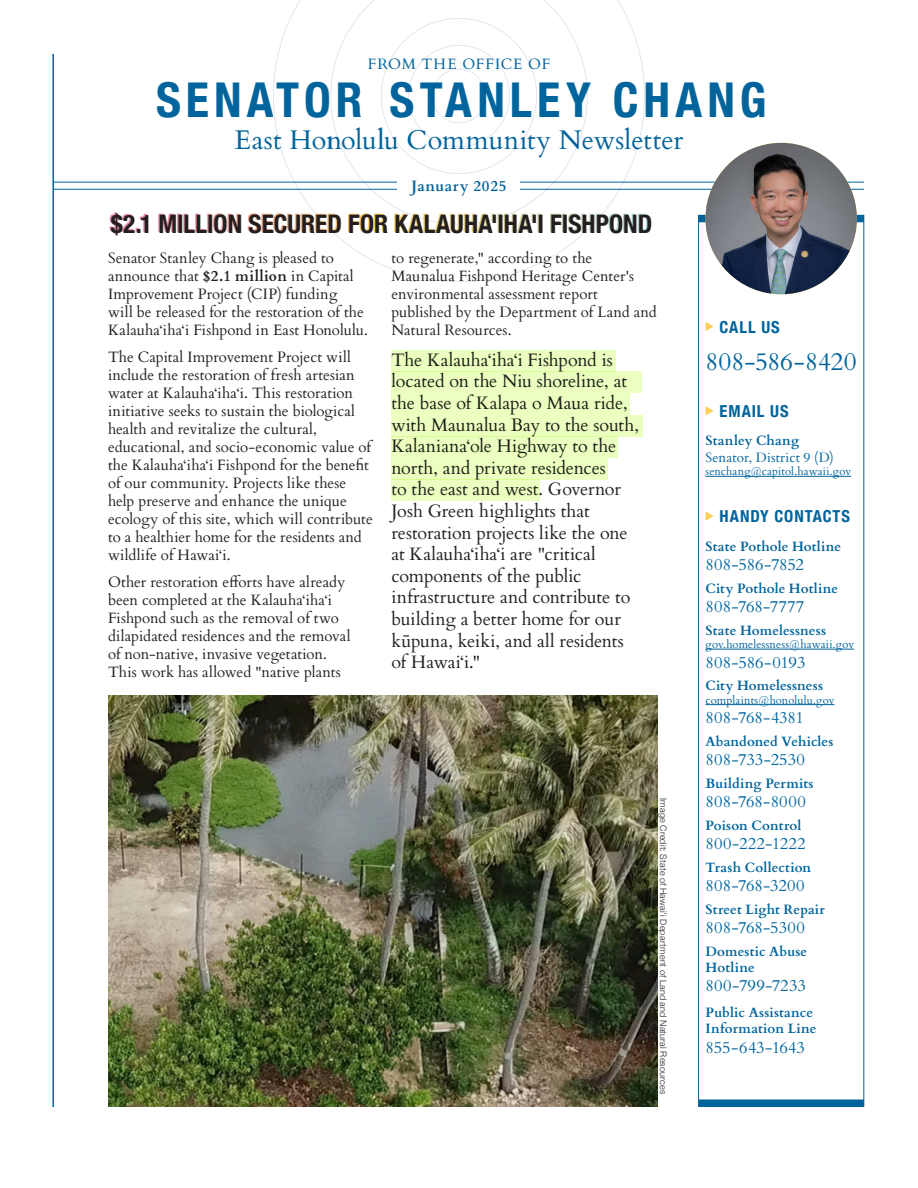
<style>
.page{position:relative;width:918px;height:1188px;background:#fff}
.page>*{position:absolute;margin:0;border:0;box-sizing:border-box;transform-origin:0 0}
.t1{font:700 condensed 48px "Helvetica Neue";letter-spacing:.105em;color:#01649c}
.t2{font:27px "Cardo";color:#01649c}
.t3{font:700 condensed 25.5px "Helvetica Neue";color:#231f20}
.t4{font:25.2px "Cardo";letter-spacing:-.005em;color:#01649c}
.t5{font:18px/21.6px "Cardo";letter-spacing:-.005em;color:#231f20}
.t6{font:16.5px "Cardo";letter-spacing:.01em;color:#01649c}
.t7{font:700 condensed 16.5px "Helvetica Neue";letter-spacing:.055em;color:#01649c}
.t8{font:16.5px "Cardo";letter-spacing:-.01em;color:#01649c}
.t9{font:16.5px "Cardo";letter-spacing:-.015em;color:#01649c}
.t10{font:15px/18px "Cardo";color:#231f20}
.t11{font:15px "Cardo";letter-spacing:.06em;color:#01649c}
.t12{font:700 15px "Cardo";letter-spacing:.04em;color:#01649c}
.t13{font:700 13.5px/16.2px "Cardo";letter-spacing:.01em;color:#01649c}
.t14{font:13.5px "Cardo";letter-spacing:.02em;color:#01649c}
.t15{font:11.25px "Cardo";letter-spacing:.01em;color:#01649c}
.t16{font:300 9px "Helvetica Neue";letter-spacing:.025em;color:#231f20}
.s1{font-weight:700}
</style>
<div class="page">
<hr style="left:52px;top:54px;width:2px;height:1053px;background:#01649c">
<hr style="left:54px;top:182px;width:810px;height:1px;background:#01649c">
<hr style="left:54px;top:189px;width:810px;height:1px;background:#01649c">
<div style="left:698px;top:215px;width:166px;height:7px;background:#01649c"></div>
<img style="left:705px;top:143px;width:152px;height:151px;border-radius:76px">
<svg style="left:273px;top:0;width:372px;height:282px"></svg>
<svg style="left:331px;top:0;width:256px;height:224px"></svg>
<div style="left:432px;top:69px;width:54px;height:54px;border:1px solid #e1e7f1;border-radius:50%"></div>
<div style="left:392px;top:350px;width:224px;height:22px;background:#eaffc0"></div>
<div style="left:392px;top:372px;width:250px;height:21px;background:#eaffc0"></div>
<div style="left:392px;top:415px;width:251px;height:21px;background:#eaffc0"></div>
<div style="left:392px;top:393px;width:238px;height:22px;background:#eaffc0"></div>
<div style="left:392px;top:436px;width:226px;height:22px;background:#eaffc0"></div>
<div style="left:392px;top:458px;width:216px;height:22px;background:#eaffc0"></div>
<div style="left:698px;top:1100px;width:166px;height:7px;background:#01649c"></div>
<hr style="left:706px;top:476px;width:145px;height:1px;background:#01649c">
<hr style="left:706px;top:649px;width:148px;height:1px;background:#01649c">
<hr style="left:706px;top:704px;width:128px;height:1px;background:#01649c">
<svg style="left:706px;top:322px;width:8px;height:9px"></svg>
<svg style="left:706px;top:406px;width:8px;height:10px"></svg>
<svg style="left:706px;top:511px;width:8px;height:10px"></svg>
<hr style="left:864px;top:215px;width:1px;height:892px;background:#01649c">
<hr style="left:698px;top:215px;width:1px;height:892px;background:#01649c">
<img style="left:108px;top:696px;width:549px;height:411px">
<div style="left:392px;top:480px;width:148px;height:21px;background:#eaffc0"></div>
<p class="t11" style="left:368px;top:52px;width:184px">FROM THE OFFICE OF</p>
<p class="t1" style="left:156px;top:60px;width:612px">SENATOR STANLEY CHANG</p>
<p class="t2" style="left:235px;top:119px;width:450px">East Honolulu Community Newsletter</p>
<p class="t12" style="left:411px;top:174px;width:97px">January 2025</p>
<p class="t3" style="left:111px;top:203px;width:543px">$2.1 MILLION SECURED FOR KALAUHA'IHA'I FISHPOND</p>
<p class="t10" style="left:108px;top:248px;width:262px">Senator Stanley Chang is pleased to announce that <span class="s1">$2.1 million</span> in Capital Improvement Project (CIP) funding<br>will be released for the restoration of the Kalauha‘iha‘i Fishpond in East Honolulu.</p>
<p class="t10" style="left:108px;top:347px;width:266px">The Capital Improvement Project will include the restoration of fresh artesian water at Kalauha‘iha‘i. This restoration initiative seeks to sustain the biological health and revitalize the cultural, educational, and socio-economic value of the Kalauha‘iha‘i Fishpond for the benefit of our community. Projects like these help preserve and enhance the unique ecology of this site, which will contribute to a healthier home for the residents and wildlife of Hawai‘i.</p>
<p class="t10" style="left:108px;top:572px;width:244px">Other restoration efforts have already been completed at the Kalauha‘iha‘i Fishpond such as the removal of two dilapidated residences and the removal of non-native, invasive vegetation.<br>This work has allowed "native plants</p>
<p class="t10" style="left:391px;top:248px;width:267px">to regenerate," according to the<br>Maunalua Fishpond Heritage Center's environmental assessment report published by the Department of Land and<br>Natural Resources.</p>
<p class="t5" style="left:391px;top:348px;width:249px">The Kalauha‘iha‘i Fishpond is located on the Niu shoreline, at the base of Kalapa o Maua ride, with Maunalua Bay to the south,<br>Kalaniana‘ole Highway to the north, and private residences<br>to the east and west. Governor<br>Josh Green highlights that restoration projects like the one at Kalauha‘iha‘i are "critical components of the public infrastructure and contribute to building a better home for our kūpuna, keiki, and all residents of Hawai‘i."</p>
<p class="t16" style="left:671px;top:798px;width:298px;rotate:90deg">Image Credit: State of Hawai'i Department of Land and Natural Resources</p>
<p class="t7" style="left:720px;top:313px;width:62px">CALL US</p>
<p class="t4" style="left:706px;top:341px;width:153px">808-586-8420</p>
<p class="t7" style="left:720px;top:397px;width:70px">EMAIL US</p>
<p class="t13" style="left:706px;top:432px;width:95px">Stanley Chang</p>
<p class="t14" style="left:706px;top:447px;width:130px">Senator, District 9 (D)</p>
<p class="t15" style="left:706px;top:463px;width:147px">senchang@capitol.hawaii.gov</p>
<p class="t7" style="left:720px;top:503px;width:132px">HANDY CONTACTS</p>
<p class="t13" style="left:706px;top:537px;width:137px">State Pothole Hotline</p>
<p class="t8" style="left:706px;top:551px;width:100px">808-586-7852</p>
<p class="t13" style="left:706px;top:579px;width:134px">City Pothole Hotline</p>
<p class="t6" style="left:706px;top:593px;width:100px">808-768-7777</p>
<p class="t13" style="left:706px;top:621px;width:122px">State Homelessness</p>
<p class="t15" style="left:706px;top:635px;width:150px">gov.homelessness@hawaii.gov</p>
<p class="t6" style="left:706px;top:649px;width:102px">808-586-0193</p>
<p class="t13" style="left:706px;top:677px;width:119px">City Homelessness</p>
<p class="t15" style="left:706px;top:691px;width:130px">complaints@honolulu.gov</p>
<p class="t6" style="left:706px;top:704px;width:100px">808-768-4381</p>
<p class="t13" style="left:706px;top:732px;width:129px">Abandoned Vehicles</p>
<p class="t6" style="left:706px;top:746px;width:101px">808-733-2530</p>
<p class="t13" style="left:706px;top:774px;width:110px">Building Permits</p>
<p class="t6" style="left:706px;top:788px;width:102px">808-768-8000</p>
<p class="t13" style="left:706px;top:816px;width:97px">Poison Control</p>
<p class="t6" style="left:706px;top:830px;width:102px">800-222-1222</p>
<p class="t13" style="left:706px;top:858px;width:107px">Trash Collection</p>
<p class="t6" style="left:706px;top:872px;width:101px">808-768-3200</p>
<p class="t13" style="left:706px;top:900px;width:121px">Street Light Repair</p>
<p class="t6" style="left:706px;top:914px;width:101px">808-768-5300</p>
<p class="t13" style="left:706px;top:942px;width:103px">Domestic Abuse<br>Hotline</p>
<p class="t6" style="left:706px;top:973px;width:102px">800-799-7233</p>
<p class="t13" style="left:706px;top:1003px;width:109px">Public Assistance</p>
<p class="t13" style="left:706px;top:1020px;width:112px">Information Line</p>
<p class="t9" style="left:706px;top:1034px;width:101px">855-643-1643</p>
</div>
